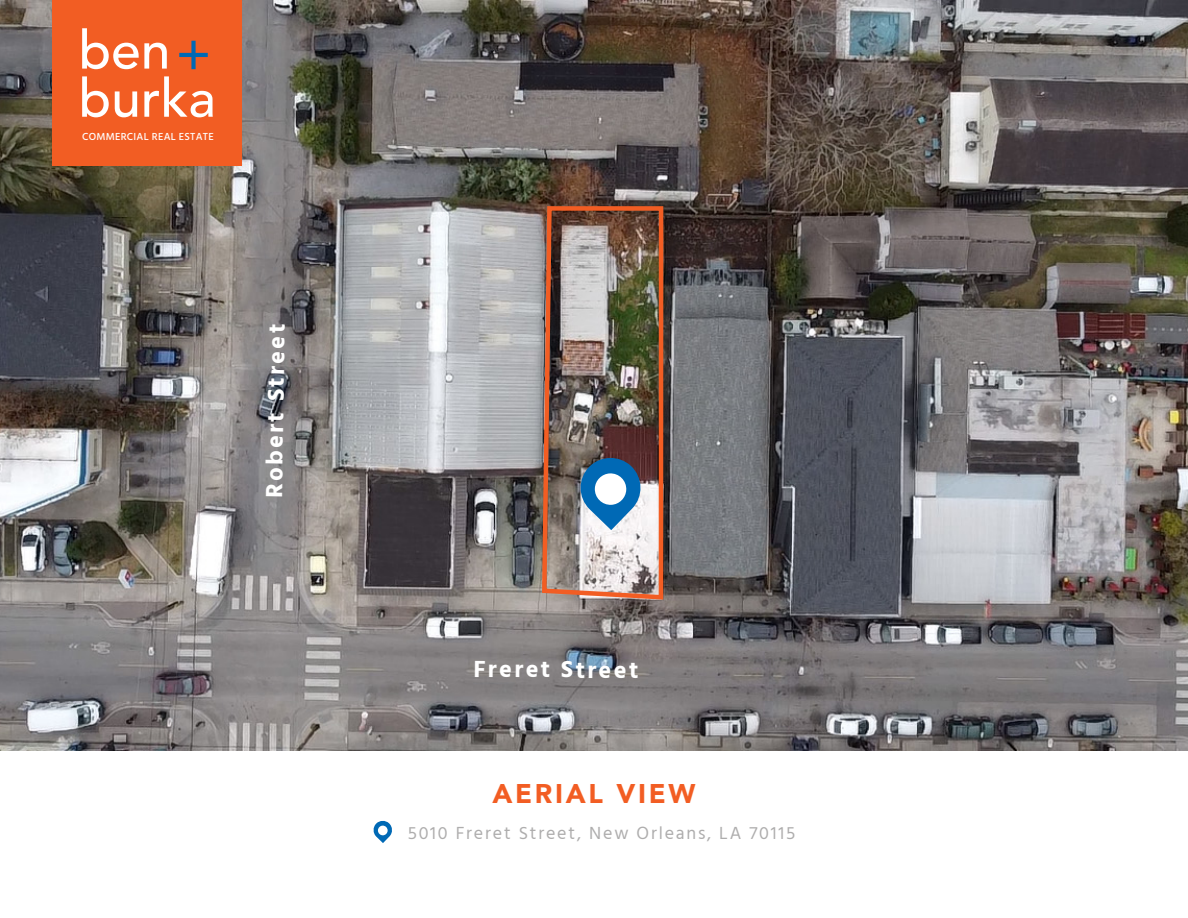
<style>
.page{position:relative;width:1188px;height:918px;background:#fff}
.page>*{position:absolute;margin:0;border:0;box-sizing:border-box;transform-origin:0 0}
.t1{font:900 27px "Avenir";letter-spacing:.1em;color:#f25d23}
.t2{font:700 24px "Hind";color:#fff}
.t3{font:18px "Hind";letter-spacing:.1em;color:#aeadad}
.t4{font:500 10.5px "Hind";letter-spacing:.025em;color:#fff}
</style>
<div class="page">
<img style="left:0;top:0;width:1188px;height:750px">
<img style="left:540px;top:204px;width:126px;height:398px">
<svg style="left:374px;top:821px;width:18px;height:22px"></svg>
<div style="left:378px;top:825px;width:10px;height:10px;background:#fff;border-radius:50%"></div>
<svg style="left:581px;top:458px;width:59px;height:72px"></svg>
<div style="left:53px;top:0;width:189px;height:166px;background:#f25d23"></div>
<svg style="left:82px;top:28px;width:85px;height:41px"></svg>
<svg style="left:179px;top:41px;width:29px;height:28px"></svg>
<svg style="left:82px;top:76px;width:27px;height:41px"></svg>
<svg style="left:115px;top:91px;width:22px;height:26px"></svg>
<svg style="left:144px;top:76px;width:69px;height:41px"></svg>
<p class="t4" style="left:82px;top:129px;width:133px">COMMERCIAL REAL ESTATE</p>
<p class="t2" style="left:260px;top:498px;width:176px;rotate:-89deg">Robert Street</p>
<p class="t2" style="left:473px;top:655px;width:167px">Freret Street</p>
<p class="t1" style="left:492px;top:771px;width:205px">AERIAL VIEW</p>
<p class="t3" style="left:408px;top:821px;width:389px">5010 Freret Street, New Orleans, LA 70115</p>
</div>
